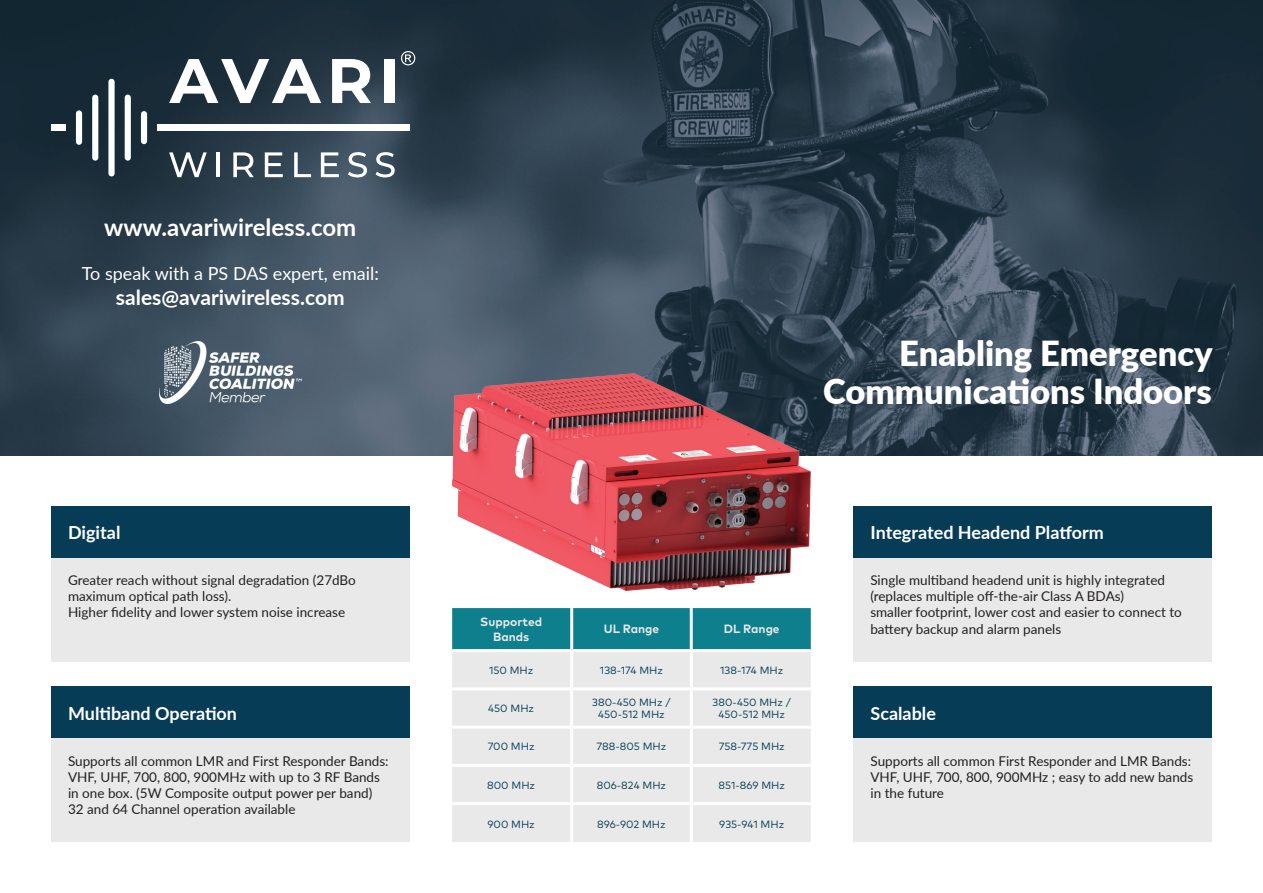
<style>
.page{position:relative;width:1263px;height:893px;background:#fff}
.page>*{position:absolute;margin:0;border:0;box-sizing:border-box;transform-origin:0 0}
.t1{font:900 34.5px/37.5px "Lato";color:#fff;text-align:right}
.t2{font:700 24px "Lato";color:#fff}
.t3{font:700 21px "Lato";color:#fff}
.t4{font:700 18px "Lato";color:#fff}
.t5{font:18px "Lato";color:#fff}
.t6{font:13.5px/16.2px "Lato";color:#231f20}
.t7{font:700 12px/14.4px "Mark Pro";color:#e9e9e9;text-align:center}
.t8{font:10.5px/12.6px "Mark Pro";color:#073c57;text-align:center}
</style>
<div class="page">
<img style="left:0;top:0;width:1263px;height:455px">
<div style="left:51px;top:557px;width:359px;height:104px;background:#e9e9e9"></div>
<div style="left:853px;top:738px;width:359px;height:104px;background:#e9e9e9"></div>
<div style="left:51px;top:738px;width:359px;height:104px;background:#e9e9e9"></div>
<div style="left:452px;top:608px;width:359px;height:41px;background:#0d7f8d"></div>
<div style="left:452px;top:652px;width:359px;height:190px;background:#e9e9e9"></div>
<hr style="left:570px;top:652px;width:3px;height:35px;background:#fff">
<hr style="left:690px;top:652px;width:3px;height:35px;background:#fff">
<hr style="left:452px;top:687px;width:120px;height:3px;background:#fff">
<hr style="left:572px;top:687px;width:119px;height:3px;background:#fff">
<hr style="left:570px;top:690px;width:3px;height:36px;background:#fff">
<hr style="left:691px;top:687px;width:120px;height:3px;background:#fff">
<hr style="left:690px;top:690px;width:3px;height:36px;background:#fff">
<hr style="left:452px;top:726px;width:120px;height:3px;background:#fff">
<hr style="left:572px;top:726px;width:119px;height:3px;background:#fff">
<hr style="left:570px;top:729px;width:3px;height:35px;background:#fff">
<hr style="left:691px;top:726px;width:120px;height:3px;background:#fff">
<hr style="left:690px;top:729px;width:3px;height:35px;background:#fff">
<hr style="left:452px;top:764px;width:120px;height:3px;background:#fff">
<hr style="left:572px;top:764px;width:119px;height:3px;background:#fff">
<hr style="left:570px;top:767px;width:3px;height:35px;background:#fff">
<hr style="left:691px;top:764px;width:120px;height:3px;background:#fff">
<hr style="left:690px;top:767px;width:3px;height:35px;background:#fff">
<hr style="left:452px;top:802px;width:120px;height:3px;background:#fff">
<hr style="left:572px;top:802px;width:119px;height:3px;background:#fff">
<hr style="left:570px;top:805px;width:3px;height:37px;background:#fff">
<hr style="left:691px;top:802px;width:120px;height:3px;background:#fff">
<hr style="left:690px;top:805px;width:3px;height:37px;background:#fff">
<hr style="left:570px;top:608px;width:3px;height:41px;background:#fff">
<hr style="left:690px;top:608px;width:3px;height:41px;background:#fff">
<div style="left:51px;top:506px;width:359px;height:51px;background:#073c57"></div>
<div style="left:853px;top:557px;width:359px;height:104px;background:#e9e9e9"></div>
<div style="left:853px;top:506px;width:359px;height:51px;background:#073c57"></div>
<div style="left:853px;top:687px;width:359px;height:51px;background:#073c57"></div>
<div style="left:51px;top:687px;width:359px;height:51px;background:#073c57"></div>
<img style="left:452px;top:373px;width:359px;height:218px">
<div style="left:157px;top:125px;width:252px;height:6px;background:#fff"></div>
<svg style="left:169px;top:59px;width:152px;height:44px"></svg>
<svg style="left:332px;top:59px;width:39px;height:44px"></svg>
<div style="left:385px;top:59px;width:10px;height:44px;background:#fff"></div>
<svg style="left:169px;top:152px;width:38px;height:25px"></svg>
<hr style="left:217px;top:152px;width:3px;height:25px;background:#fff">
<svg style="left:233px;top:152px;width:21px;height:25px"></svg>
<svg style="left:265px;top:152px;width:18px;height:25px"></svg>
<svg style="left:294px;top:152px;width:17px;height:25px"></svg>
<svg style="left:321px;top:152px;width:18px;height:25px"></svg>
<svg style="left:348px;top:152px;width:19px;height:25px"></svg>
<svg style="left:376px;top:152px;width:19px;height:25px"></svg>
<div style="left:51px;top:125px;width:15px;height:6px;background:#fff"></div>
<div style="left:76px;top:110px;width:6px;height:35px;background:#fff;border-radius:3px"></div>
<div style="left:92px;top:95px;width:6px;height:66px;background:#fff;border-radius:3px"></div>
<div style="left:108px;top:79px;width:7px;height:97px;background:#fff;border-radius:3px"></div>
<div style="left:125px;top:95px;width:6px;height:66px;background:#fff;border-radius:3px"></div>
<div style="left:141px;top:111px;width:6px;height:33px;background:#fff;border-radius:3px"></div>
<svg style="left:401px;top:51px;width:14px;height:14px"></svg>
<img style="left:160px;top:341px;width:141px;height:63px">
<h2 class="t2" style="left:104px;top:210px;width:254px">www.avariwireless.com</h2>
<h3 class="t5" style="left:82px;top:260px;width:299px">To speak with a PS DAS expert, email:</h3>
<h3 class="t3" style="left:116px;top:282px;width:230px">sales@avariwireless.com</h3>
<h3 class="t4" style="left:68px;top:519px;width:54px">Digital</h3>
<h1 class="t1" style="left:823px;top:334px;width:391px">Enabling Emergency<br>Communications Indoors</h1>
<h3 class="t4" style="left:870px;top:519px;width:235px">Integrated Headend Platform</h3>
<p class="t6" style="left:68px;top:571px;width:289px">Greater reach without signal degradation (27dBo maximum optical path loss).<br>Higher fidelity and lower system noise increase</p>
<p class="t6" style="left:870px;top:571px;width:313px">Single multiband headend unit is highly integrated (replaces multiple off-the-air Class A BDAs)<br>smaller footprint, lower cost and easier to connect to battery backup and alarm panels</p>
<p class="t7" style="left:480px;top:614px;width:63px">Supported<br>Bands</p>
<p class="t7" style="left:604px;top:621px;width:57px">UL Range</p>
<p class="t7" style="left:724px;top:621px;width:57px">DL Range</p>
<p class="t8" style="left:489px;top:663px;width:46px">150 MHz</p>
<p class="t8" style="left:600px;top:663px;width:65px">138-174 MHz</p>
<p class="t8" style="left:720px;top:663px;width:65px">138-174 MHz</p>
<p class="t8" style="left:488px;top:701px;width:47px">450 MHz</p>
<p class="t8" style="left:592px;top:695px;width:80px">380-450 MHz /<br>450-512 MHz</p>
<p class="t8" style="left:712px;top:695px;width:80px">380-450 MHz /<br>450-512 MHz</p>
<p class="t8" style="left:488px;top:740px;width:48px">700 MHz</p>
<p class="t8" style="left:596px;top:740px;width:71px">788-805 MHz</p>
<p class="t8" style="left:719px;top:740px;width:68px">758-775 MHz</p>
<p class="t8" style="left:487px;top:778px;width:49px">800 MHz</p>
<p class="t8" style="left:597px;top:778px;width:71px">806-824 MHz</p>
<p class="t8" style="left:718px;top:778px;width:68px">851-869 MHz</p>
<p class="t8" style="left:487px;top:817px;width:49px">900 MHz</p>
<p class="t8" style="left:597px;top:817px;width:70px">896-902 MHz</p>
<p class="t8" style="left:719px;top:817px;width:66px">935-941 MHz</p>
<h3 class="t4" style="left:68px;top:700px;width:171px">Multiband Operation</h3>
<h3 class="t4" style="left:870px;top:700px;width:67px">Scalable</h3>
<p class="t6" style="left:68px;top:752px;width:322px">Supports all common LMR and First Responder Bands:<br>VHF, UHF, 700, 800, 900MHz with up to 3 RF Bands in one box. (5W Composite output power per band)<br>32 and 64 Channel operation available</p>
<p class="t6" style="left:870px;top:752px;width:324px">Supports all common First Responder and LMR Bands:<br>VHF, UHF, 700, 800, 900MHz ; easy to add new bands in the future</p>
</div>
